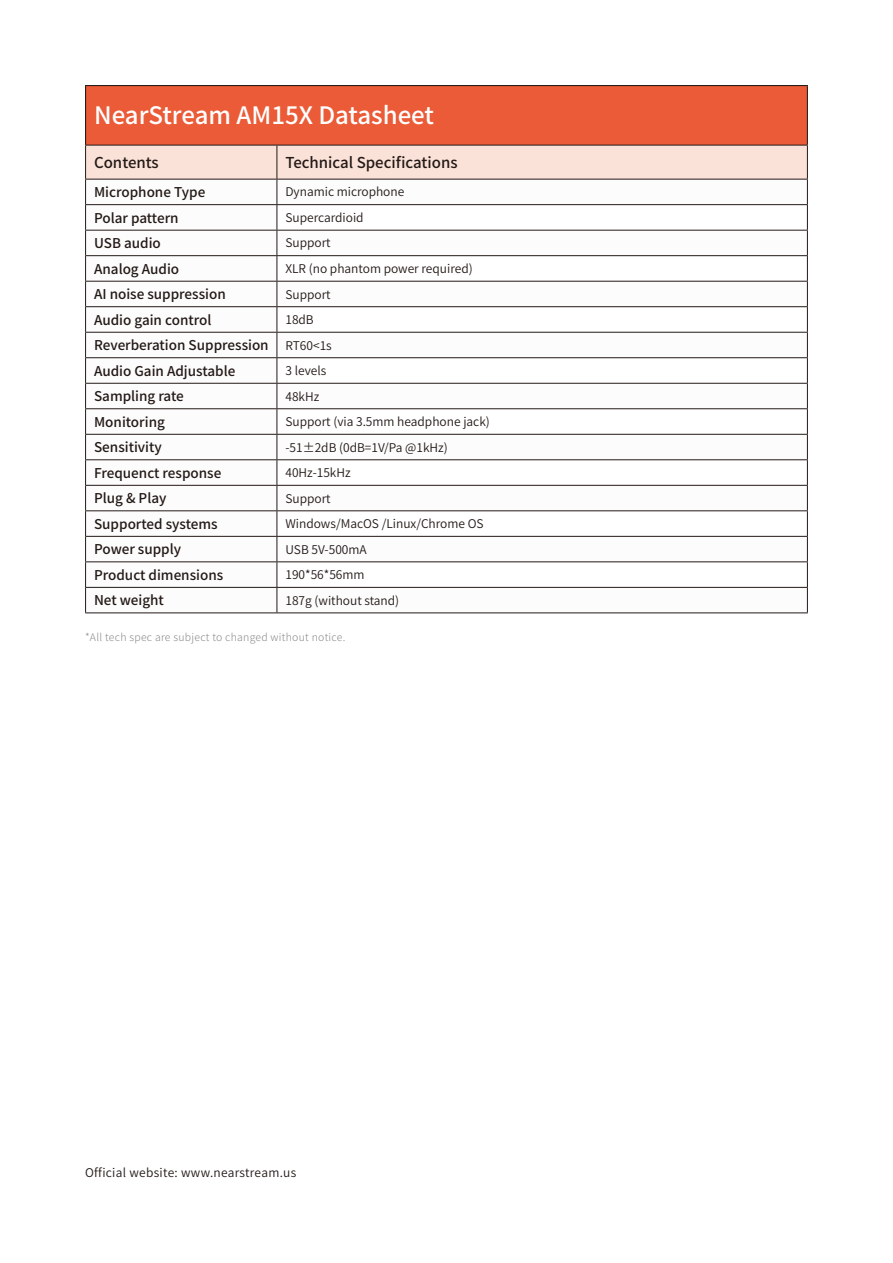
<style>
.page{position:relative;width:893px;height:1263px;background:#fff}
.page>*{position:absolute;margin:0;border:0;box-sizing:border-box;transform-origin:0 0}
.段落样式1{font:500 24px "Source Han Sans CN";color:#fff}
.t1{font:500 15px "Source Han Sans CN";color:#231916}
.t2{font:500 13.5px "Source Han Sans CN";color:#231916}
.t3{font:12px "Source Han Sans CN";color:#231916}
.t4{font:12px "Source Han Sans CN";letter-spacing:.025em;color:#231916}
.t5{font:300 10.5px "Source Han Sans CN";letter-spacing:.025em;color:#898989}
</style>
<div class="page">
<div style="left:86px;top:86px;width:721px;height:59px;background:#eb5b37"></div>
<hr style="left:85px;top:85px;width:192px;height:1px;background:#231916">
<hr style="left:85px;top:86px;width:1px;height:59px;background:#231916">
<hr style="left:277px;top:85px;width:531px;height:1px;background:#231916">
<hr style="left:807px;top:86px;width:1px;height:59px;background:#231916">
<svg style="left:85px;top:145px;width:723px;height:467px"></svg>
<hr style="left:85px;top:612px;width:192px;height:1px;background:#231916">
<hr style="left:277px;top:612px;width:531px;height:1px;background:#231916">
<p class="段落样式1" style="left:94px;top:102px;width:342px">NearStream AM15X Datasheet</p>
<p class="t1" style="left:94px;top:154px;width:66px">Contents</p>
<p class="t1" style="left:285px;top:154px;width:174px">Technical Specifications</p>
<p class="t2" style="left:94px;top:184px;width:113px">Microphone Type</p>
<p class="t3" style="left:285px;top:185px;width:120px">Dynamic microphone</p>
<p class="t2" style="left:94px;top:210px;width:86px">Polar pattern</p>
<p class="t3" style="left:285px;top:211px;width:80px">Supercardioid</p>
<p class="t2" style="left:94px;top:235px;width:68px">USB audio</p>
<p class="t3" style="left:285px;top:236px;width:47px">Support</p>
<p class="t2" style="left:94px;top:261px;width:87px">Analog Audio</p>
<p class="t3" style="left:285px;top:262px;width:189px">XLR (no phantom power required)</p>
<p class="t2" style="left:94px;top:286px;width:133px">AI noise suppression</p>
<p class="t3" style="left:285px;top:287px;width:47px">Support</p>
<p class="t2" style="left:94px;top:312px;width:119px">Audio gain control</p>
<p class="t3" style="left:285px;top:313px;width:30px">18dB</p>
<p class="t2" style="left:94px;top:338px;width:176px">Reverberation Suppression</p>
<p class="t3" style="left:285px;top:338px;width:48px">RT60&lt;1s</p>
<p class="t2" style="left:94px;top:363px;width:143px">Audio Gain Adjustable</p>
<p class="t3" style="left:285px;top:364px;width:42px">3 levels</p>
<p class="t2" style="left:94px;top:389px;width:91px">Sampling rate</p>
<p class="t3" style="left:285px;top:389px;width:35px">48kHz</p>
<p class="t2" style="left:94px;top:414px;width:72px">Monitoring</p>
<p class="t3" style="left:285px;top:415px;width:206px">Support (via 3.5mm headphone jack)</p>
<p class="t2" style="left:94px;top:440px;width:69px">Sensitivity</p>
<p class="t3" style="left:285px;top:440px;width:164px">-51±2dB (0dB=1V/Pa @1kHz)</p>
<p class="t2" style="left:94px;top:465px;width:129px">Frequenct response</p>
<p class="t3" style="left:285px;top:466px;width:67px">40Hz-15kHz</p>
<p class="t2" style="left:94px;top:491px;width:74px">Plug &amp; Play</p>
<p class="t3" style="left:285px;top:491px;width:47px">Support</p>
<p class="t2" style="left:94px;top:516px;width:125px">Supported systems</p>
<p class="t3" style="left:285px;top:517px;width:200px">Windows/MacOS /Linux/Chrome OS</p>
<p class="t2" style="left:94px;top:542px;width:89px">Power supply</p>
<p class="t3" style="left:285px;top:542px;width:83px">USB 5V-500mA</p>
<p class="t2" style="left:94px;top:567px;width:131px">Product dimensions</p>
<p class="t3" style="left:285px;top:568px;width:81px">190*56*56mm</p>
<p class="t2" style="left:94px;top:593px;width:71px">Net weight</p>
<p class="t3" style="left:285px;top:593px;width:115px">187g (without stand)</p>
<p class="t5" style="left:85px;top:632px;width:262px">*All tech spec are subject to changed without notice.</p>
<p class="t4" style="left:85px;top:1165px;width:213px">Official website: www.nearstream.us</p>
</div>
